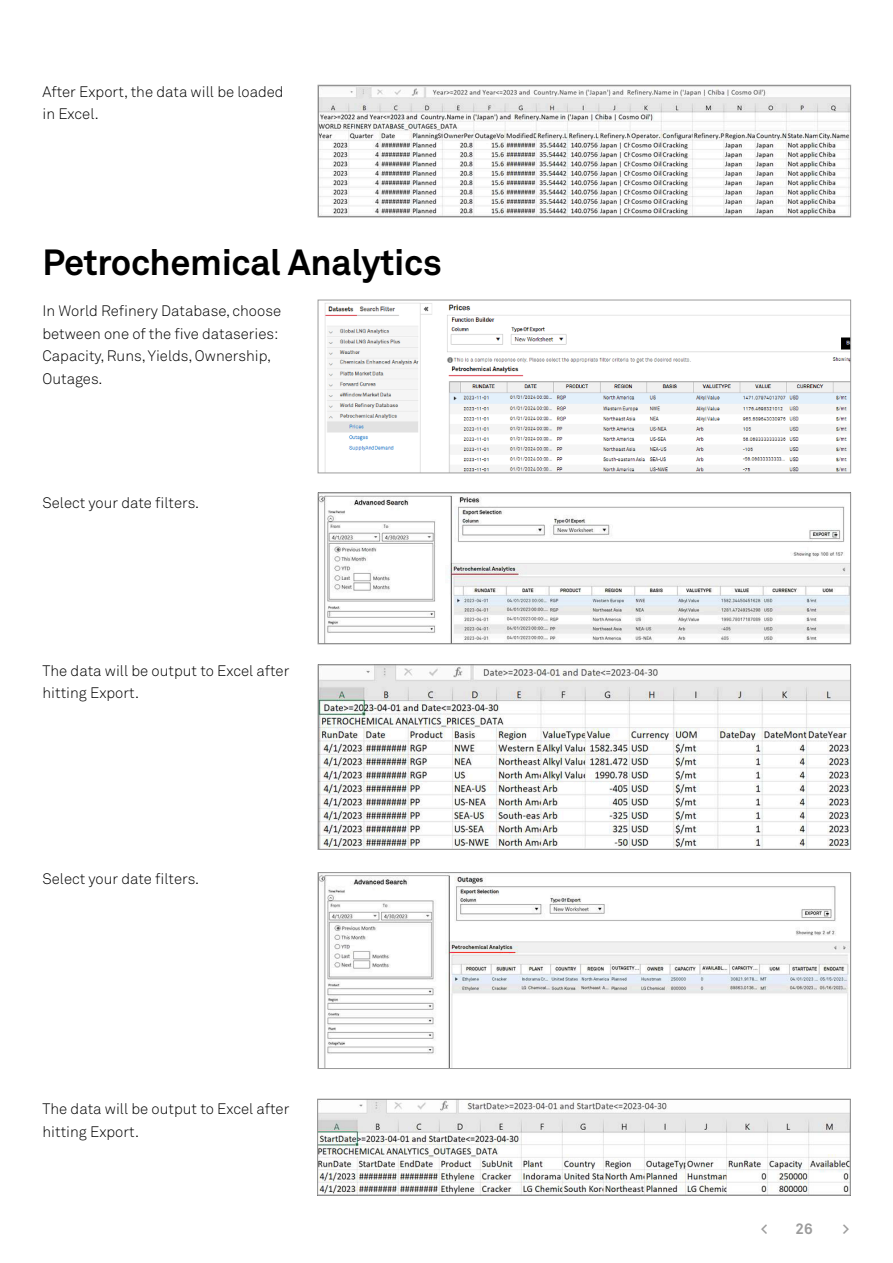
<style>
.page{position:relative;width:893px;height:1263px;background:#fff}
.page>*{position:absolute;margin:0;border:0;box-sizing:border-box;transform-origin:0 0}
.B_Heading{font:700 36px "Akkurat Pro";letter-spacing:-.01em;color:#000}
.Body_copy{font:300 15px/22.5px "Akkurat Pro";color:#000}
.t1{font:700 15px "Akkurat Pro";color:#9c9c9c}
</style>
<div class="page">
<img style="left:320px;top:87px;width:529px;height:128px">
<div style="left:318px;top:85px;width:533px;height:132px;border:1px solid #9c9c9c"></div>
<img style="left:324px;top:303px;width:525px;height:168px">
<div style="left:318px;top:300px;width:533px;height:173px;border:1px solid #9c9c9c"></div>
<img style="left:320px;top:495px;width:529px;height:147px">
<div style="left:318px;top:493px;width:533px;height:151px;border:1px solid #9c9c9c"></div>
<img style="left:320px;top:667px;width:529px;height:181px">
<div style="left:318px;top:665px;width:533px;height:185px;border:1px solid #9c9c9c"></div>
<img style="left:320px;top:875px;width:529px;height:192px">
<div style="left:318px;top:872px;width:533px;height:197px;border:1px solid #9c9c9c"></div>
<img style="left:319px;top:1101px;width:529px;height:92px">
<div style="left:317px;top:1099px;width:533px;height:96px;border:1px solid #9c9c9c"></div>
<p class="Body_copy" style="left:43px;top:80px;width:243px">After Export, the data will be loaded in Excel.</p>
<p class="B_Heading" style="left:43px;top:241px;width:401px">Petrochemical Analytics</p>
<p class="Body_copy" style="left:43px;top:300px;width:240px">In World Refinery Database, choose between one of the five dataseries:<br>Capacity, Runs, Yields, Ownership,<br>Outages.</p>
<p class="Body_copy" style="left:43px;top:491px;width:158px">Select your date filters.</p>
<p class="Body_copy" style="left:43px;top:659px;width:248px">The data will be output to Excel after hitting Export.</p>
<p class="Body_copy" style="left:43px;top:868px;width:158px">Select your date filters.</p>
<p class="Body_copy" style="left:43px;top:1098px;width:248px">The data will be output to Excel after hitting Export.</p>
<p class="t1" style="left:761px;top:1219px;width:8px">&lt;</p>
<p class="t1" style="left:795px;top:1219px;width:19px">26</p>
<p class="t1" style="left:842px;top:1219px;width:8px">&gt;</p>
</div>
